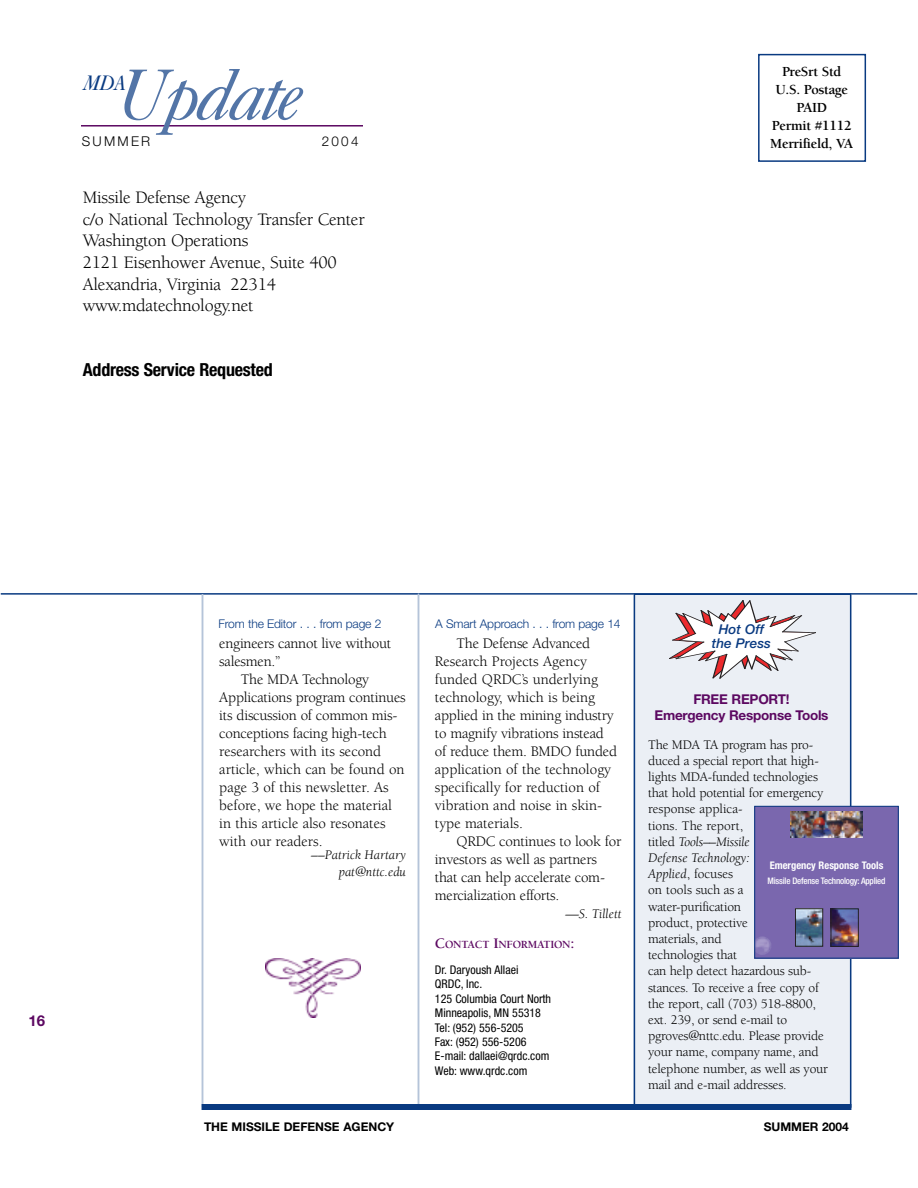
<style>
.page{position:relative;width:918px;height:1188px;background:#fff}
.page>*{position:absolute;margin:0;border:0;box-sizing:border-box;transform-origin:0 0}
.t1{font:italic 72px "Caslon Five Forty";letter-spacing:-.05em;color:#5375a7}
.t2{font:italic 21px "Caslon Five Forty";color:#093a81}
.t3{font:18px/21.6px "Berkeley";letter-spacing:-.015em;color:#000}
.t4{font:700 condensed 18px "Helvetica Neue";letter-spacing:-.015em;color:#000}
.t5{font:15px/18px "Berkeley";letter-spacing:-.015em;color:#000}
.t6{font:700 15px "Helvetica Neue";color:#5c0861}
.t7{font:700 14.25px/18px "Berkeley";letter-spacing:-.02em;color:#000;text-align:center}
.t8{font:13.5px/16.2px "Berkeley";letter-spacing:-.015em;color:#000}
.t9{font:italic 13.5px/16.2px "Berkeley";color:#000;text-align:right}
.t10{font:700 13.5px/16.5px "Helvetica Neue";letter-spacing:-.015em;color:#5c0861;text-align:center}
.t11{font:italic 500 13.5px/13.5px "Helvetica Neue";color:#093a81;text-align:center}
.t12{font:300 13.5px "Helvetica Neue";letter-spacing:.165em;color:#000}
.t13{font:condensed 12px/14.4px "Helvetica Neue";color:#000}
.t14{font:300 12px "Helvetica Neue";letter-spacing:-.015em;color:#093a81}
.t15{font:700 12px "Helvetica Neue";color:#000}
.t16{font:700 11.25px "Berkeley";letter-spacing:-.02em;color:#5c0861}
.t17{font:700 condensed 10.5px "Helvetica Neue";color:#fff}
.t18{font:500 condensed 9px "Helvetica Neue";letter-spacing:-.025em;color:#fff}
.s1{font-size:15px}
.s2{font-style:italic}
</style>
<div class="page">
<hr style="left:1px;top:593px;width:916px;height:2px;background:#093a81">
<div style="left:634px;top:594px;width:217px;height:513px;background:#ebeff5"></div>
<div style="left:634px;top:593px;width:217px;height:515px;border:2px solid #093a81"></div>
<hr style="left:81px;top:125px;width:282px;height:2px;background:#5c0861">
<hr style="left:202px;top:594px;width:1px;height:513px;background:#b5c4d9">
<div style="left:758px;top:54px;width:108px;height:108px;border:2px solid #093a81"></div>
<hr style="left:418px;top:594px;width:1px;height:512px;background:#b5c4d9">
<div style="left:202px;top:1104px;width:649px;height:6px;background:#093a81"></div>
<img style="left:266px;top:958px;width:95px;height:60px">
<div style="left:755px;top:806px;width:143px;height:152px;background:#7a67ae"></div>
<img style="left:756px;top:936px;width:15px;height:19px">
<img style="left:791px;top:812px;width:71px;height:26px">
<img style="left:833px;top:910px;width:24px;height:35px">
<div style="left:831px;top:908px;width:28px;height:39px;border:1px solid #231f20"></div>
<img style="left:797px;top:910px;width:24px;height:35px">
<div style="left:795px;top:908px;width:28px;height:39px;border:1px solid #231f20"></div>
<div style="left:754px;top:806px;width:145px;height:152px;border:1px solid #093a81"></div>
<svg style="left:669px;top:600px;width:147px;height:78px"></svg>
<p class="t7" style="left:772px;top:64px;width:81px">PreSrt Std<br>U.S. Postage<br>PAID<br>Permit #1112</p>
<h1 class="t1" style="left:116px;top:70px;width:187px">Update</h1>
<h2 class="t2" style="left:83px;top:75px;width:45px">MDA</h2>
<p class="t12" style="left:82px;top:136px;width:70px">SUMMER</p>
<p class="t12" style="left:322px;top:136px;width:38px">2004</p>
<p class="t7" style="left:770px;top:136px;width:84px">Merrifield, VA</p>
<p class="t3" style="left:83px;top:188px;width:283px">Missile Defense Agency<br>c/o National Technology Transfer Center<br>Washington Operations<br>2121 Eisenhower Avenue, Suite 400<br>Alexandria, Virginia 22314 www.mdatechnology.net</p>
<p class="t4" style="left:83px;top:363px;width:191px">Address Service Requested</p>
<p class="t6" style="left:28px;top:1015px;width:18px">16</p>
<p class="t14" style="left:219px;top:619px;width:164px">From the Editor . . . from page 2</p>
<p class="t5" style="left:219px;top:636px;width:174px">engineers cannot live without salesmen.”</p>
<p class="t5" style="left:219px;top:672px;width:188px;text-indent:22px">The MDA Technology<br>Applications program continues its discussion of common mis&shy;conceptions facing high-tech researchers with its second article, which can be found on page 3 of this newsletter. As before, we hope the material in this article also resonates with our readers.</p>
<p class="t9" style="left:311px;top:848px;width:96px">––Patrick Hartary pat@nttc.edu</p>
<p class="t15" style="left:204px;top:1123px;width:192px">THE MISSILE DEFENSE AGENCY</p>
<p class="t14" style="left:435px;top:620px;width:187px">A Smart Approach . . . from page 14</p>
<p class="t5" style="left:435px;top:636px;width:184px;text-indent:22px">The Defense Advanced<br>Research Projects Agency funded QRDC’s underlying technology, which is being applied in the mining industry to magnify vibrations instead of reduce them. BMDO funded application of the technology specifically for reduction of vibration and noise in skin&shy;type materials.</p>
<p class="t5" style="left:435px;top:834px;width:188px;text-indent:22px">QRDC continues to look for investors as well as partners that can help accelerate com&shy;mercialization efforts.</p>
<p class="t9" style="left:565px;top:907px;width:58px">—S. Tillett</p>
<p class="t16" style="left:435px;top:940px;width:141px"><span class="s1">C</span>ONTACT <span class="s1">I</span>NFORMATION<span class="s1">:</span></p>
<p class="t13" style="left:435px;top:964px;width:118px">Dr. Daryoush Allaei<br>QRDC, Inc.<br>125 Columbia Court North<br>Minneapolis, MN 55318<br>Tel: (952) 556-5205<br>Fax: (952) 556-5206<br>E-mail: dallaei@qrdc.com<br>Web: www.qrdc.com</p>
<p class="t11" style="left:712px;top:624px;width:60px">Hot Off the Press</p>
<p class="t10" style="left:655px;top:692px;width:176px">FREE REPORT!<br>Emergency Response Tools</p>
<p class="t8" style="left:648px;top:737px;width:181px">The MDA TA program has pro&shy;duced a special report that high&shy;lights MDA-funded technologies that hold potential for emergency response applica-<br>tions. The report,<br>titled <span class="s2">Tools––Missile<br>Defense Technology:<br>Applied</span>, focuses<br>on tools such as a water-purification<br>product, protective<br>materials, and<br>technologies that<br>can help detect hazardous sub&shy;stances. To receive a free copy of the report, call (703) 518-8800, ext. 239, or send e-mail to pgroves@nttc.edu. Please provide your name, company name, and telephone number, as well as your mail and e-mail addresses.</p>
<p class="t17" style="left:770px;top:861px;width:115px">Emergency Response Tools</p>
<p class="t18" style="left:768px;top:877px;width:120px">Missile Defense Technology: Applied</p>
<p class="t15" style="left:764px;top:1123px;width:87px">SUMMER 2004</p>
</div>
